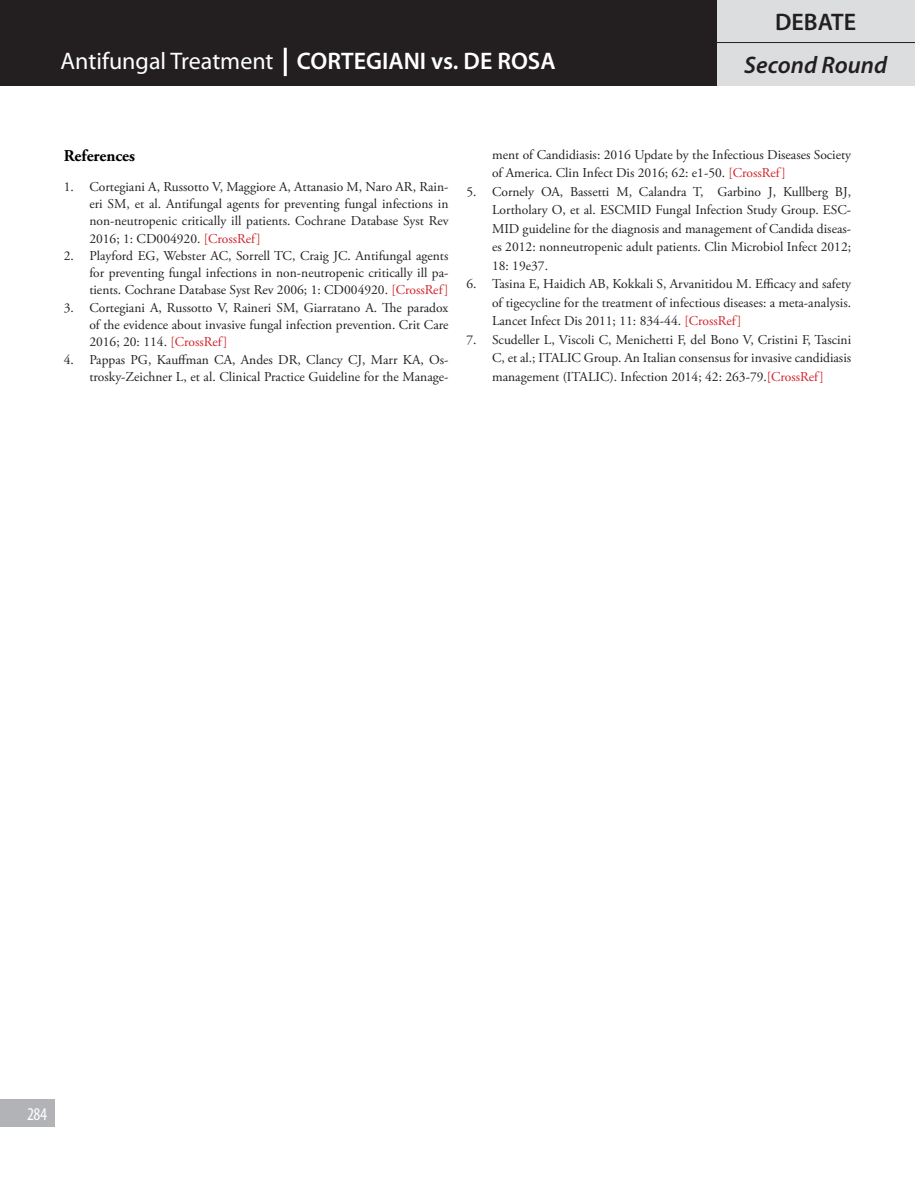
<style>
.page{position:relative;width:915px;height:1191px;background:#fff}
.page>*{position:absolute;margin:0;border:0;box-sizing:border-box;transform-origin:0 0}
.t1{font:24px "Myriad Pro";color:#fff}
.t2{font:italic 600 24px "Myriad Pro";color:#231f20}
.t3{font:600 24px "Myriad Pro";color:#231f20}
.t4{font:condensed 18px "Myriad Pro";color:#fff}
.t5{font:700 16.5px "Adobe Garamond Pro";color:#000}
.t6{font:13.5px/18.5px "Adobe Garamond Pro";color:#231f20;text-align:justify}
.s1{font-weight:600}
.s2{color:#d1232a}
</style>
<div class="page">
<div style="left:716px;top:0;width:198px;height:85px;background:#dcdddf"></div>
<div style="left:0;top:0;width:716px;height:85px;background:#231f20"></div>
<hr style="left:284px;top:48px;width:3px;height:28px;background:#fff">
<hr style="left:707px;top:42px;width:207px;height:1px;background:#231f20">
<div style="left:0;top:1099px;width:55px;height:28px;background:#b2b3b7"></div>
<p class="t3" style="left:774px;top:7px;width:82px">DEBATE</p>
<p class="t1" style="left:61px;top:46px;width:496px">Antifungal Treatment <span class="s1">CORTEGIANI vs. DE ROSA</span></p>
<p class="t2" style="left:743px;top:50px;width:144px">Second Round</p>
<p class="t5" style="left:64px;top:146px;width:73px">References</p>
<p class="t6" style="left:89px;top:178px;width:360px;line-height:17.2px;text-indent:-26px">1. Cortegiani A, Russotto V, Maggiore A, Attanasio M, Naro AR, Rain&shy;eri SM, et al. Antifungal agents for preventing fungal infections in non-neutropenic critically ill patients. Cochrane Database Syst Rev 2016; 1: CD004920. <span class="s2">[CrossRef]</span></p>
<p class="t6" style="left:89px;top:247px;width:360px;line-height:17.2px;text-indent:-26px">2. Playford EG, Webster AC, Sorrell TC, Craig JC. Antifungal agents for preventing fungal infections in non-neutropenic critically ill pa&shy;tients. Cochrane Database Syst Rev 2006; 1: CD004920. <span class="s2">[CrossRef]</span></p>
<p class="t6" style="left:89px;top:299px;width:360px;line-height:17.2px;text-indent:-26px">3. Cortegiani A, Russotto V, Raineri SM, Giarratano A. The paradox of the evidence about invasive fungal infection prevention. Crit Care 2016; 20: 114. <span class="s2">[CrossRef]</span></p>
<p class="t6" style="left:64px;top:351px;width:386px;line-height:17.2px;text-align:right">4. Pappas PG, Kauffman CA, Andes DR, Clancy CJ, Marr KA, Os&shy;trosky-Zeichner L, et al. Clinical Practice Guideline for the Manage-</p>
<p class="t6" style="left:492px;top:146px;width:360px">ment of Candidiasis: 2016 Update by the Infectious Diseases Society of America. Clin Infect Dis 2016; 62: e1-50. <span class="s2">[CrossRef]</span></p>
<p class="t6" style="left:492px;top:183px;width:360px;text-indent:-26px">5. Cornely OA, Bassetti M, Calandra T, Garbino J, Kullberg BJ, Lortholary O, et al. ESCMID Fungal Infection Study Group. ESC-MID guideline for the diagnosis and management of Candida diseas&shy;es 2012: nonneutropenic adult patients. Clin Microbiol Infect 2012; 18: 19e37.</p>
<p class="t6" style="left:492px;top:275px;width:360px;text-indent:-26px">6. Tasina E, Haidich AB, Kokkali S, Arvanitidou M. Efficacy and safety of tigecycline for the treatment of infectious diseases: a meta-analysis.<br>Lancet Infect Dis 2011; 11: 834-44. <span class="s2">[CrossRef]</span></p>
<p class="t6" style="left:492px;top:331px;width:360px;text-indent:-26px">7. Scudeller L, Viscoli C, Menichetti F, del Bono V, Cristini F, Tascini C, et al.; ITALIC Group. An Italian consensus for invasive candidiasis management (ITALIC). Infection 2014; 42: 263-79.<span class="s2">[CrossRef]</span></p>
<p class="t4" style="left:27px;top:1103px;width:21px">284</p>
</div>
